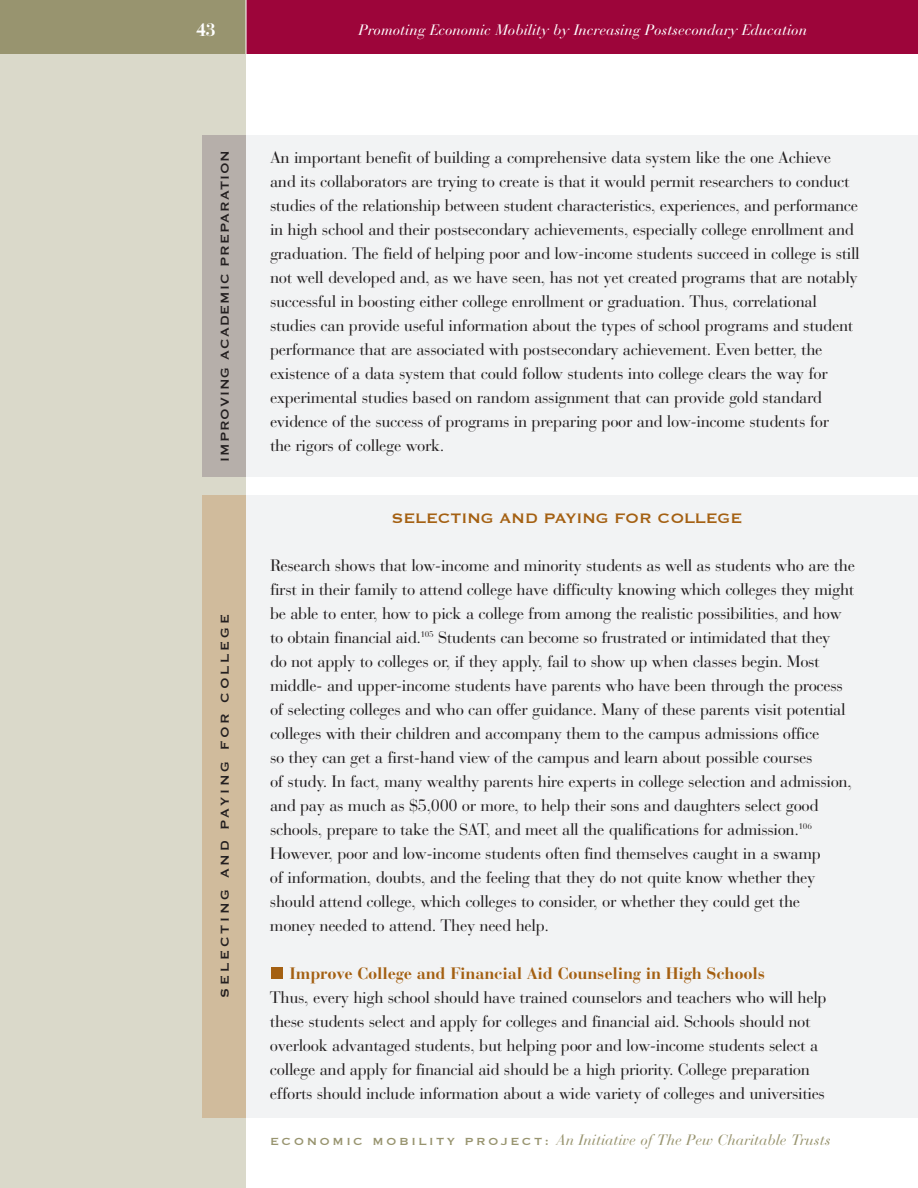
<style>
.page{position:relative;width:918px;height:1188px;background:#fff}
.page>*{position:absolute;margin:0;border:0;box-sizing:border-box;transform-origin:0 0}
.t1{font:18px "Copperplate";letter-spacing:-.01em;color:#a46012}
.t2{font:700 18px "Bauer Bodoni";color:#fff}
.t3{font:16.5px/24px "Bauer Bodoni";letter-spacing:-.025em;color:#231f20}
.t4{font:700 16.5px "Bauer Bodoni";letter-spacing:-.01em;color:#a46012}
.t5{font:italic 15px "Bauer Bodoni";color:#98946f}
.t6{font:italic 15px "Bauer Bodoni";color:#fff}
.t7{font:15px "Copperplate";letter-spacing:.06em;color:#231f20}
.t8{font:15px "Copperplate";letter-spacing:.185em;color:#231f20}
.s1{font-family:"Copperplate";font-style:normal;font-size:13.5px}
</style>
<div class="page">
<div style="left:202px;top:495px;width:716px;height:623px;background:#f2f3f4"></div>
<div style="left:202px;top:135px;width:716px;height:341px;background:#f2f3f4"></div>
<div style="left:246px;top:0;width:672px;height:54px;background:#9d053a"></div>
<div style="left:0;top:0;width:246px;height:54px;background:#98946f"></div>
<hr style="left:246px;top:0;width:1px;height:54px;background:#fff">
<div style="left:0;top:54px;width:246px;height:1134px;background:#dad9ca"></div>
<div style="left:272px;top:967px;width:12px;height:12px;background:#a46012"></div>
<div style="left:202px;top:135px;width:44px;height:341px;background:#b6afaa"></div>
<hr style="left:246px;top:495px;width:1px;height:623px;background:#e0ccb7">
<div style="left:202px;top:495px;width:44px;height:623px;background:#d0bb9c"></div>
<p class="t2" style="left:196px;top:24px;width:21px">43</p>
<p class="t6" style="left:359px;top:25px;width:450px">Promoting Economic Mobility by Increasing Postsecondary Education</p>
<p class="t7" style="left:215px;top:462px;width:313px;rotate:-90deg">IMPROVING ACADEMIC PREPARATION</p>
<p class="t8" style="left:215px;top:998px;width:385px;rotate:-90deg">SELECTING AND PAYING FOR COLLEGE</p>
<p class="t3" style="left:270px;top:148px;width:591px">An important benefit of building a comprehensive data system like the one Achieve and its collaborators are trying to create is that it would permit researchers to conduct studies of the relationship between student characteristics, experiences, and performance in high school and their postsecondary achievements, especially college enrollment and graduation. The field of helping poor and low-income students succeed in college is still not well developed and, as we have seen, has not yet created programs that are notably successful in boosting either college enrollment or graduation. Thus, correlational studies can provide useful information about the types of school programs and student performance that are associated with postsecondary achievement. Even better, the existence of a data system that could follow students into college clears the way for experimental studies based on random assignment that can provide gold standard evidence of the success of programs in preparing poor and low-income students for<br>the rigors of college work.</p>
<p class="t1" style="left:392px;top:507px;width:352px">SELECTING AND PAYING FOR COLLEGE</p>
<p class="t3" style="left:270px;top:556px;width:587px">Research shows that low-income and minority students as well as students who are the first in their family to attend college have difficulty knowing which colleges they might be able to enter, how to pick a college from among the realistic possibilities, and how to obtain financial aid.<sup>105</sup> Students can become so frustrated or intimidated that they<br>do not apply to colleges or, if they apply, fail to show up when classes begin. Most middle- and upper-income students have parents who have been through the process of selecting colleges and who can offer guidance. Many of these parents visit potential colleges with their children and accompany them to the campus admissions office<br>so they can get a first-hand view of the campus and learn about possible courses<br>of study. In fact, many wealthy parents hire experts in college selection and admission, and pay as much as $5,000 or more, to help their sons and daughters select good schools, prepare to take the SAT, and meet all the qualifications for admission.<sup>106<br></sup>However, poor and low-income students often find themselves caught in a swamp<br>of information, doubts, and the feeling that they do not quite know whether they should attend college, which colleges to consider, or whether they could get the<br>money needed to attend. They need help.</p>
<p class="t4" style="left:290px;top:968px;width:477px">Improve College and Financial Aid Counseling in High Schools</p>
<p class="t3" style="left:270px;top:988px;width:558px">Thus, every high school should have trained counselors and teachers who will help these students select and apply for colleges and financial aid. Schools should not overlook advantaged students, but helping poor and low-income students select a college and apply for financial aid should be a high priority. College preparation efforts should include information about a wide variety of colleges and universities</p>
<p class="t5" style="left:270px;top:1135px;width:562px"><span class="s1">ECONOMIC MOBILITY PROJECT:</span> An Initiative of The Pew Charitable Trusts</p>
</div>
